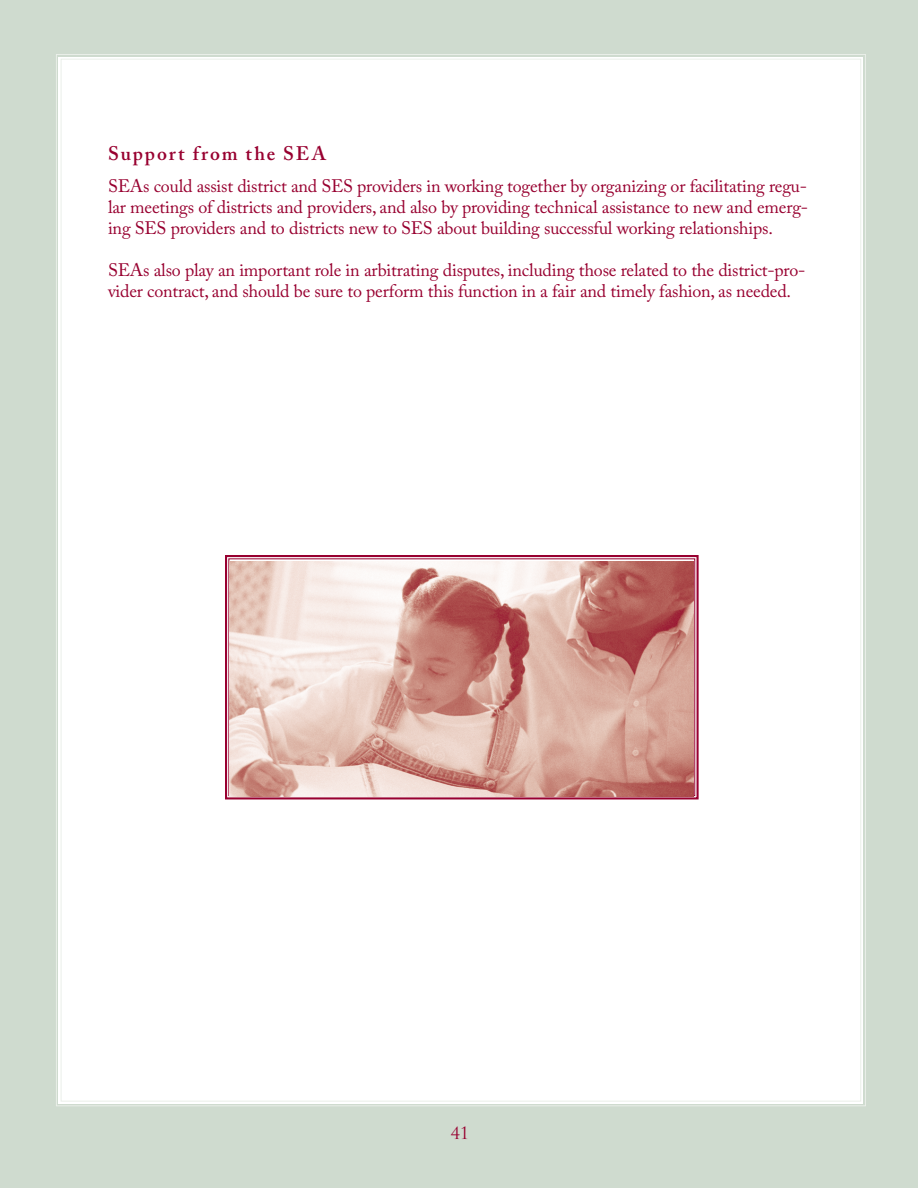
<style>
.page{position:relative;width:918px;height:1188px;background:#cfdbcf}
.page>*{position:absolute;margin:0;border:0;box-sizing:border-box;transform-origin:0 0}
.t1{font:600 19.5px "Adobe Caslon Pro";letter-spacing:.1em;color:#980030}
.t2{font:18px/21px "Adobe Caslon Pro";letter-spacing:-.01em;color:#980030;text-align:justify}
.t3{font:16.5px "Trajan Pro";color:#980030}
</style>
<div class="page">
<div style="left:56px;top:54px;width:810px;height:1052px;background:#fff"></div>
<svg style="left:224px;top:554px;width:476px;height:247px;background:#cd869a"></svg>
<img style="left:230px;top:561px;width:463px;height:235px">
<p class="t1" style="left:108px;top:142px;width:220px">Support from the SEA</p>
<p class="t2" style="left:108px;top:175px;width:702px">SEAs could assist district and SES providers in working together by organizing or facilitating regu&shy;lar meetings of districts and providers, and also by providing technical assistance to new and emerg&shy;ing SES providers and to districts new to SES about building successful working relationships.</p>
<p class="t2" style="left:108px;top:260px;width:699px">SEAs also play an important role in arbitrating disputes, including those related to the district-pro&shy;vider contract, and should be sure to perform this function in a fair and timely fashion, as needed.</p>
<p class="t3" style="left:451px;top:1122px;width:10px">41</p>
</div>
